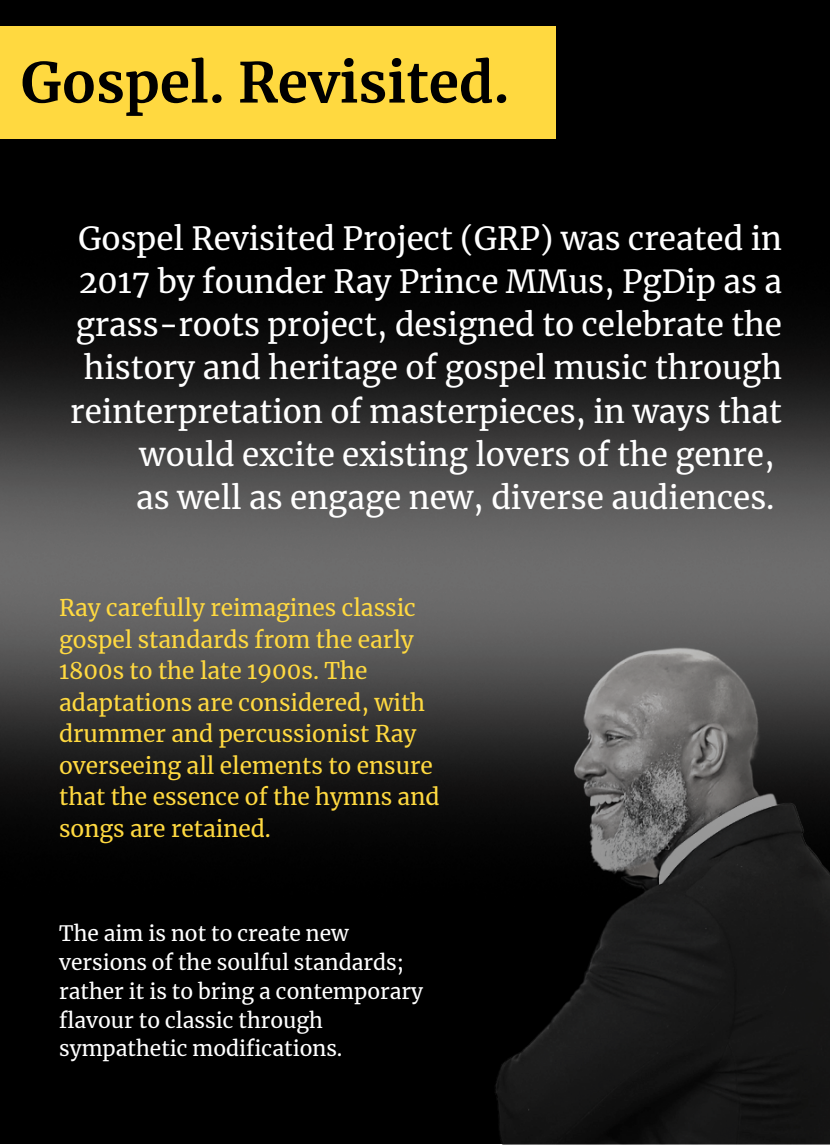
<style>
.page{position:relative;width:830px;height:1146px;background:#fff}
.page>*{position:absolute;margin:0;border:0;box-sizing:border-box;transform-origin:0 0}
.t1{font:700 55.12px "Merriweather";color:#000}
.t2{font:31.5px/43.2px "Merriweather";color:#fff;text-align:right}
.t3{font:22.75px/31.5px "Merriweather";color:#ffd940}
.t4{font:21px/28.9px "Merriweather";color:#fff}
</style>
<div class="page">
<div style="left:0;top:0;width:829px;height:1143px;background:#000"></div>
<img style="left:0;top:325px;width:829px;height:493px">
<div style="left:0;top:27px;width:555px;height:112px;background:#ffd940"></div>
<img style="left:381px;top:595px;width:448px;height:549px">
<h1 class="t1" style="left:21px;top:48px;width:490px">Gospel. Revisited.</h1>
<p class="t2" style="left:70px;top:217px;width:713px">Gospel Revisited Project (GRP) was created in 2017 by founder Ray Prince MMus, PgDip as a grass-roots project, designed to celebrate the history and heritage of gospel music through reinterpretation of masterpieces, in ways that would excite existing lovers of the genre,<br>as well as engage new, diverse audiences.</p>
<p class="t3" style="left:59px;top:592px;width:382px">Ray carefully reimagines classic gospel standards from the early<br>1800s to the late 1900s. The adaptations are considered, with drummer and percussionist Ray overseeing all elements to ensure that the essence of the hymns and songs are retained.</p>
<p class="t4" style="left:59px;top:919px;width:365px">The aim is not to create new versions of the soulful standards; rather it is to bring a contemporary flavour to classic through sympathetic modifications.</p>
</div>
